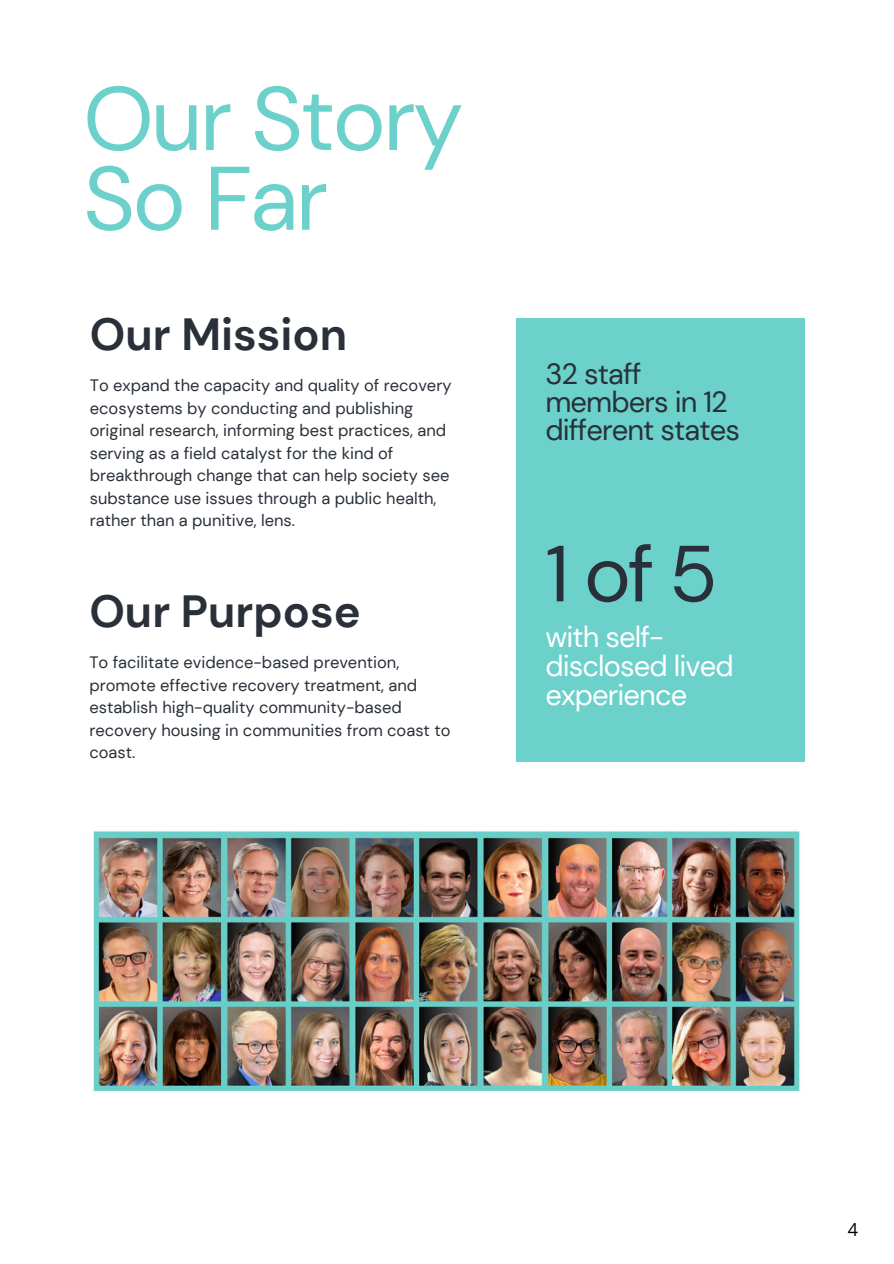
<style>
.page{position:relative;width:894px;height:1264px;background:#fff}
.page>*{position:absolute;margin:0;border:0;box-sizing:border-box;transform-origin:0 0}
.t1{font:90px/79.8px "DM Sans";letter-spacing:-.03em;color:#6cd1cb}
.t2{font:79.35px "DM Sans";color:#293039}
.t3{font:700 45px "DM Sans";color:#293039}
.t4{font:29.1px/28.2px "DM Sans";letter-spacing:-.03em;color:#293039}
.t5{font:29.1px/28.8px "DM Sans";letter-spacing:-.03em;color:#fff}
.t6{font:18px "Open Sans";color:#000}
.t7{font:16.5px/22.5px "DM Sans";color:#293039}
</style>
<div class="page">
<div style="left:516px;top:318px;width:288px;height:443px;background:#6cd1cb"></div>
<img style="left:93px;top:831px;width:707px;height:264px">
<p class="t1" style="left:83px;top:79px;width:381px">Our Story<br>So Far</p>
<h3 class="t3" style="left:90px;top:305px;width:259px">Our Mission</h3>
<p class="t7" style="left:90px;top:374px;width:363px">To expand the capacity and quality of recovery ecosystems by conducting and publishing original research, informing best practices, and serving as a field catalyst for the kind of breakthrough change that can help society see substance use issues through a public health, rather than a punitive, lens.</p>
<h4 class="t3" style="left:89px;top:582px;width:273px">Our Purpose</h4>
<h2 class="t7" style="left:89px;top:651px;width:362px">To facilitate evidence-based prevention, promote effective recovery treatment, and establish high-quality community-based recovery housing in communities from coast to coast.</h2>
<h3 class="t4" style="left:545px;top:359px;width:196px">32 staff members in 12 different states</h3>
<h1 class="t2" style="left:545px;top:522px;width:174px">1of5</h1>
<p class="t5" style="left:545px;top:622px;width:190px">with self&shy;disclosed lived experience</p>
<h4 class="t6" style="left:847px;top:1216px;width:12px">4</h4>
</div>
